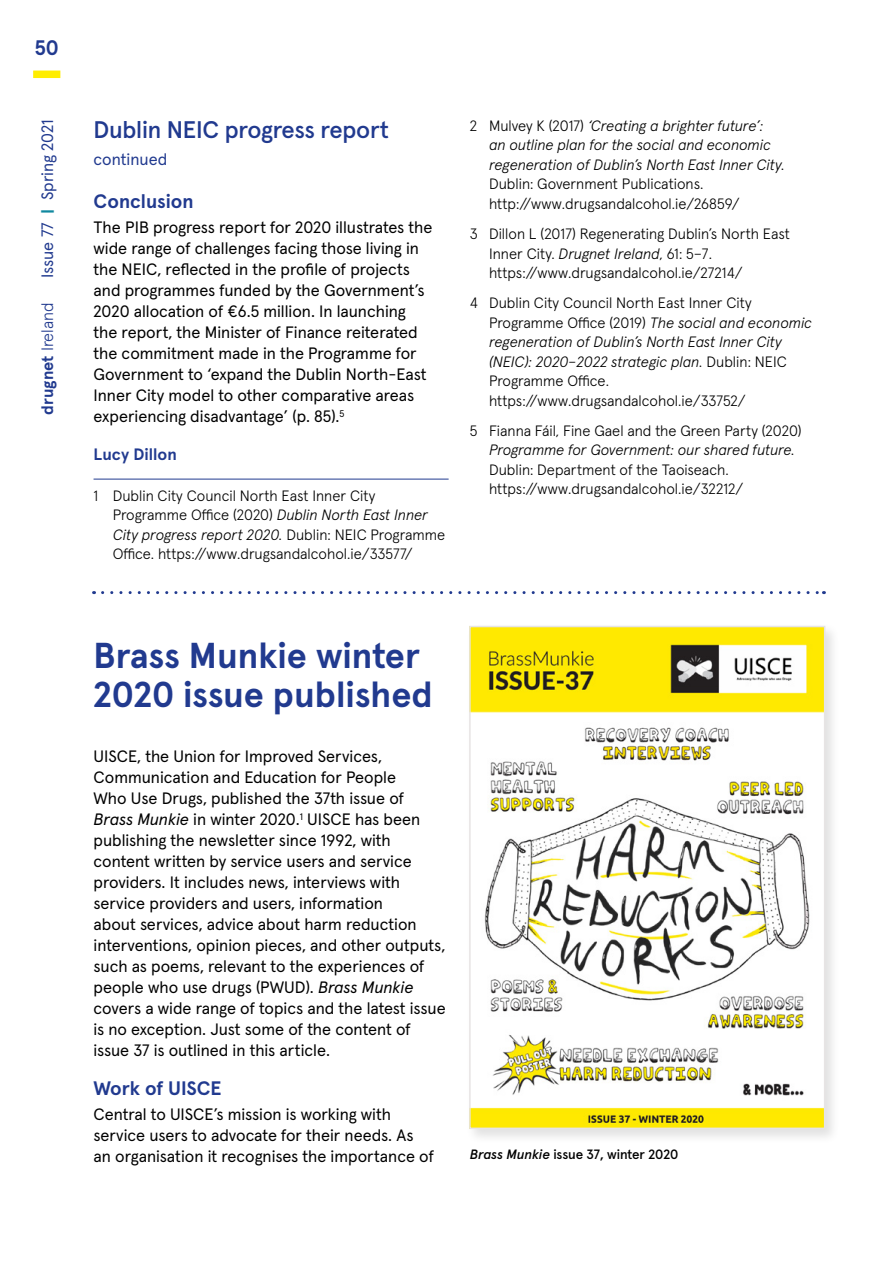
<style>
.page{position:relative;width:893px;height:1263px;background:#fff}
.page>*{position:absolute;margin:0;border:0;box-sizing:border-box;transform-origin:0 0}
.t1{font:700 36px/39px "Apercu Pro";color:#213a8f}
.t2{font:500 24px "Apercu Pro";letter-spacing:-.01em;color:#213a8f}
.t3{font:700 21px "Apercu Pro";color:#213a8f}
.t4{font:700 19.5px "Apercu Pro";color:#213a8f}
.t5{font:16.5px/21px "Apercu Pro";color:#000}
.t6{font:16.5px "Apercu Pro";color:#213a8f}
.t7{font:700 16.5px "Apercu Pro";color:#213a8f}
.t8{font:300 15px/19.5px "Apercu Pro";color:#000}
.t9{font:italic 300 15px/19.5px "Apercu Pro";letter-spacing:-.005em;color:#000}
.t10{font:500 13.5px "Apercu Pro";letter-spacing:-.01em;color:#000}
.s1{font-weight:700;font-size:15.9px;color:#10889f}
.s2{font-weight:300}
.s3{font-style:italic}
.s4{font-style:normal}
</style>
<div class="page">
<div style="left:33px;top:71px;width:27px;height:7px;background:#ffed00"></div>
<hr style="left:94px;top:479px;width:355px;height:1px;background:#213a8f">
<svg style="left:103px;top:591px;width:721px;height:3px"></svg>
<div style="left:466px;top:623px;width:374px;height:521px;background:#000;opacity:.12"></div>
<img style="left:472px;top:629px;width:350px;height:497px">
<div style="left:469px;top:626px;width:356px;height:503px;border:2px solid #e7e4e4"></div>
<p class="t3" style="left:35px;top:32px;width:26px">50</p>
<p class="t6" style="left:35px;top:278px;width:160px;rotate:-90deg">Issue 77 <span class="s1">|</span> Spring 2021</p>
<p class="t7" style="left:35px;top:414px;width:113px;rotate:-90deg">drugnet <span class="s2">Ireland</span></p>
<h2 class="t2" style="left:94px;top:111px;width:297px">Dublin NEIC progress report</h2>
<p class="t6" style="left:94px;top:147px;width:75px">continued</p>
<p class="t4" style="left:94px;top:186px;width:102px">Conclusion</p>
<p class="t5" style="left:94px;top:216px;width:341px">The PIB progress report for 2020 illustrates the wide range of challenges facing those living in the NEIC, reflected in the profile of projects and programmes funded by the Government’s 2020 allocation of €6.5 million. In launching the report, the Minister of Finance reiterated the commitment made in the Programme for Government to ‘expand the Dublin North-East Inner City model to other comparative areas experiencing disadvantage’ (p. 85).<sup>5</sup></p>
<p class="t7" style="left:94px;top:442px;width:85px">Lucy Dillon</p>
<p class="t8" style="left:113px;top:484px;width:334px;text-indent:-19px">1 Dublin City Council North East Inner City Programme Office (2020) <span class="s3">Dublin North East Inner City progress report 2020.</span> Dublin: NEIC Programme Office. https://www.drugsandalcohol.ie/33577/</p>
<p class="t9" style="left:489px;top:115px;width:297px;text-indent:-19px"><span class="s4">2 Mulvey K (2017)</span> ‘Creating a brighter future’:<br>an outline plan for the social and economic regeneration of Dublin’s North East Inner City.</p>
<p class="t8" style="left:489px;top:173px;width:252px">Dublin: Government Publications. http://www.drugsandalcohol.ie/26859/</p>
<p class="t8" style="left:489px;top:223px;width:302px;text-indent:-19px">3 Dillon L (2017) Regenerating Dublin’s North East<br>Inner City. <span class="s3">Drugnet Ireland</span>, 61: 5–7. https://www.drugsandalcohol.ie/27214/</p>
<p class="t8" style="left:489px;top:292px;width:325px;text-indent:-19px">4 Dublin City Council North East Inner City Programme Office (2019) <span class="s3">The social and economic regeneration of Dublin’s North East Inner City (NEIC): 2020–2022 strategic plan.</span> Dublin: NEIC Programme Office. https://www.drugsandalcohol.ie/33752/</p>
<p class="t8" style="left:470px;top:420px;width:333px">5 Fianna Fáil, Fine Gael and the Green Party (2020)</p>
<p class="t9" style="left:489px;top:439px;width:307px">Programme for Government: our shared future.</p>
<p class="t8" style="left:489px;top:459px;width:256px">Dublin: Department of the Taoiseach. https://www.drugsandalcohol.ie/32212/</p>
<h1 class="t1" style="left:94px;top:634px;width:341px">Brass Munkie winter<br>2020 issue published</h1>
<p class="t5" style="left:94px;top:745px;width:354px">UISCE, the Union for Improved Services, Communication and Education for People<br>Who Use Drugs, published the 37th issue of <span class="s3">Brass Munkie</span> in winter 2020.<sup>1</sup> UISCE has been publishing the newsletter since 1992, with content written by service users and service providers. It includes news, interviews with service providers and users, information<br>about services, advice about harm reduction interventions, opinion pieces, and other outputs, such as poems, relevant to the experiences of people who use drugs (PWUD). <span class="s3">Brass Munkie </span>covers a wide range of topics and the latest issue is no exception. Just some of the content of issue 37 is outlined in this article.</p>
<p class="t4" style="left:94px;top:1073px;width:130px">Work of UISCE</p>
<p class="t5" style="left:94px;top:1103px;width:342px">Central to UISCE’s mission is working with service users to advocate for their needs. As an organisation it recognises the importance of</p>
<p class="t10" style="left:470px;top:1144px;width:210px"><span class="s3">Brass Munkie</span> issue 37, winter 2020</p>
</div>
